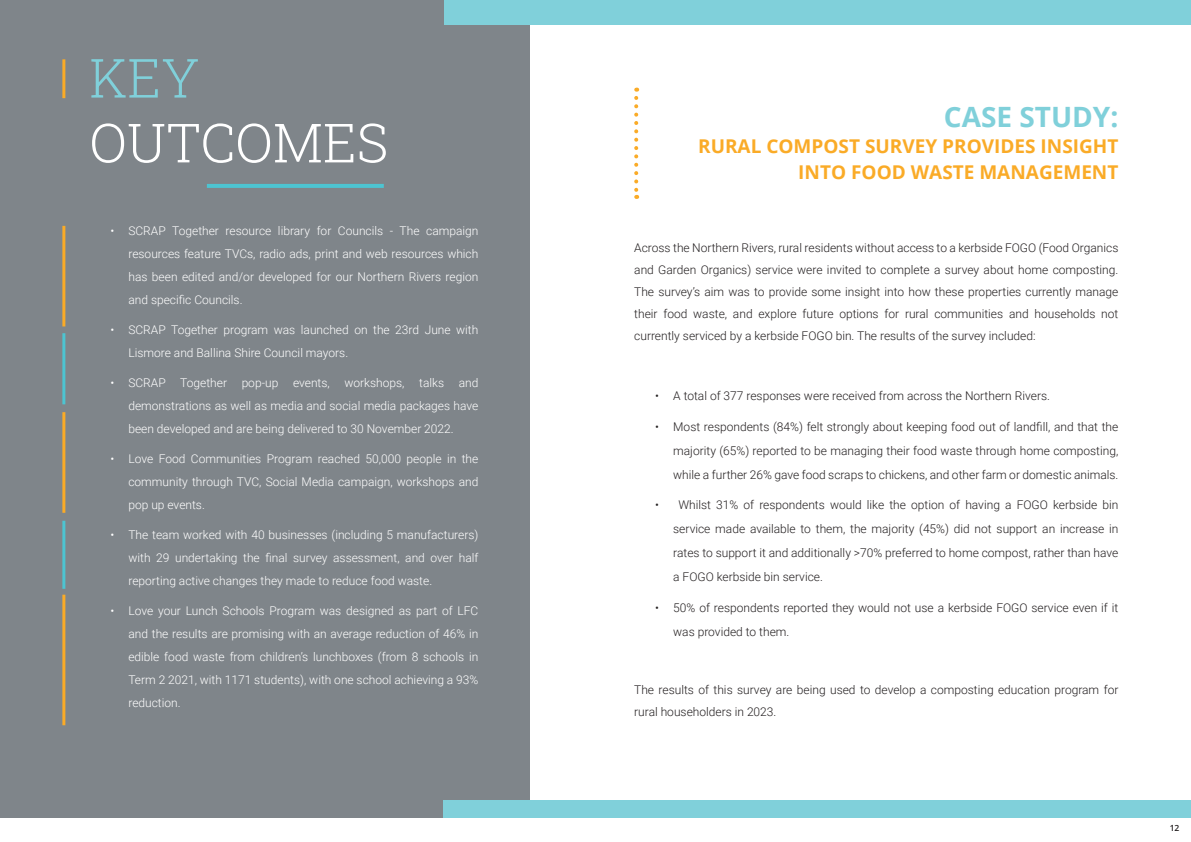
<style>
.page{position:relative;width:1191px;height:842px;background:#fff}
.page>*{position:absolute;margin:0;border:0;box-sizing:border-box;transform-origin:0 0}
.Paragraph_Style_4{font:300 54px/64.8px "Roboto Slab";color:#fff}
.Page_Header_-_Black{font:700 28px "Open Sans";color:#80d0da}
.Page_Header_-_Black-2{font:700 19px/26px "Open Sans";color:#faab27;text-align:right}
.Paragraph_Style_1{font:300 12px/24px "Roboto";color:#231f20;text-align:justify}
.t1{font:300 12px/23px "Roboto";color:#fff;text-align:justify}
.t2{font:600 8.5px "Open Sans";color:#231f20}
.s1{color:#80d0da}
</style>
<div class="page">
<div style="left:0;top:0;width:530px;height:817px;background:#7f858a"></div>
<hr style="left:207px;top:184px;width:177px;height:4px;background:#4dc4d1">
<hr style="left:62px;top:59px;width:3px;height:39px;background:#faab27">
<svg style="left:634px;top:98px;width:4px;height:101px"></svg>
<div style="left:444px;top:0;width:747px;height:24px;background:#80d0da"></div>
<div style="left:443px;top:800px;width:748px;height:17px;background:#80d0da"></div>
<hr style="left:62px;top:412px;width:3px;height:101px;background:#faab27">
<hr style="left:62px;top:521px;width:3px;height:68px;background:#4dc4d1">
<hr style="left:62px;top:226px;width:3px;height:100px;background:#faab27">
<hr style="left:62px;top:333px;width:3px;height:71px;background:#4dc4d1">
<hr style="left:62px;top:595px;width:3px;height:130px;background:#faab27">
<p class="Paragraph_Style_4" style="left:89px;top:44px;width:300px"><span class="s1">KEY<br></span>OUTCOMES</p>
<p class="t1" style="left:128px;top:219px;width:351px;text-indent:-18px">• SCRAP Together resource library for Councils - The campaign resources feature TVCs, radio ads, print and web resources which has been edited and/or developed for our Northern Rivers region and specific Councils.</p>
<p class="t1" style="left:128px;top:318px;width:351px;text-indent:-18px">• SCRAP Together program was launched on the 23rd June with<br>Lismore and Ballina Shire Council mayors.</p>
<p class="t1" style="left:128px;top:371px;width:351px;text-indent:-18px">• SCRAP Together pop-up events, workshops, talks and demonstrations as well as media and social media packages have been developed and are being delivered to 30 November 2022.</p>
<p class="t1" style="left:128px;top:446px;width:351px;text-indent:-18px">• Love Food Communities Program reached 50,000 people in the community through TVC, Social Media campaign, workshops and pop up events.</p>
<p class="t1" style="left:128px;top:522px;width:351px;text-indent:-18px">• The team worked with 40 businesses (including 5 manufacturers) with 29 undertaking the final survey assessment, and over half reporting active changes they made to reduce food waste.</p>
<p class="t1" style="left:128px;top:598px;width:351px;text-indent:-18px">• Love your Lunch Schools Program was designed as part of LFC and the results are promising with an average reduction of 46% in edible food waste from children’s lunchboxes (from 8 schools in Term 2 2021, with 1171 students), with one school achieving a 93% reduction.</p>
<p class="Page_Header_-_Black" style="left:943px;top:97px;width:176px">CASE STUDY:</p>
<p class="Page_Header_-_Black-2" style="left:698px;top:133px;width:422px">RURAL COMPOST SURVEY PROVIDES INSIGHT<br>INTO FOOD WASTE MANAGEMENT</p>
<p class="Paragraph_Style_1" style="left:634px;top:236px;width:485px;line-height:22px">Across the Northern Rivers, rural residents without access to a kerbside FOGO (Food Organics and Garden Organics) service were invited to complete a survey about home composting.<br>The survey’s aim was to provide some insight into how these properties currently manage their food waste, and explore future options for rural communities and households not currently serviced by a kerbside FOGO bin. The results of the survey included:</p>
<p class="Paragraph_Style_1" style="left:655px;top:383px;width:396px">• A total of 377 responses were received from across the Northern Rivers.</p>
<p class="Paragraph_Style_1" style="left:673px;top:414px;width:447px;text-indent:-18px">• Most respondents (84%) felt strongly about keeping food out of landfill, and that the majority (65%) reported to be managing their food waste through home composting, while a further 26% gave food scraps to chickens, and other farm or domestic animals.</p>
<p class="Paragraph_Style_1" style="left:673px;top:493px;width:447px;text-indent:-18px">• Whilst 31% of respondents would like the option of having a FOGO kerbside bin service made available to them, the majority (45%) did not support an increase in rates to support it and additionally &gt;70% preferred to home compost, rather than have a FOGO kerbside bin service.</p>
<p class="Paragraph_Style_1" style="left:673px;top:596px;width:447px;text-indent:-18px">• 50% of respondents reported they would not use a kerbside FOGO service even if it was provided to them.</p>
<p class="Paragraph_Style_1" style="left:634px;top:679px;width:486px;line-height:22px">The results of this survey are being used to develop a composting education program for rural householders in 2023.</p>
<p class="t2" style="left:1169px;top:822px;width:11px">12</p>
</div>
